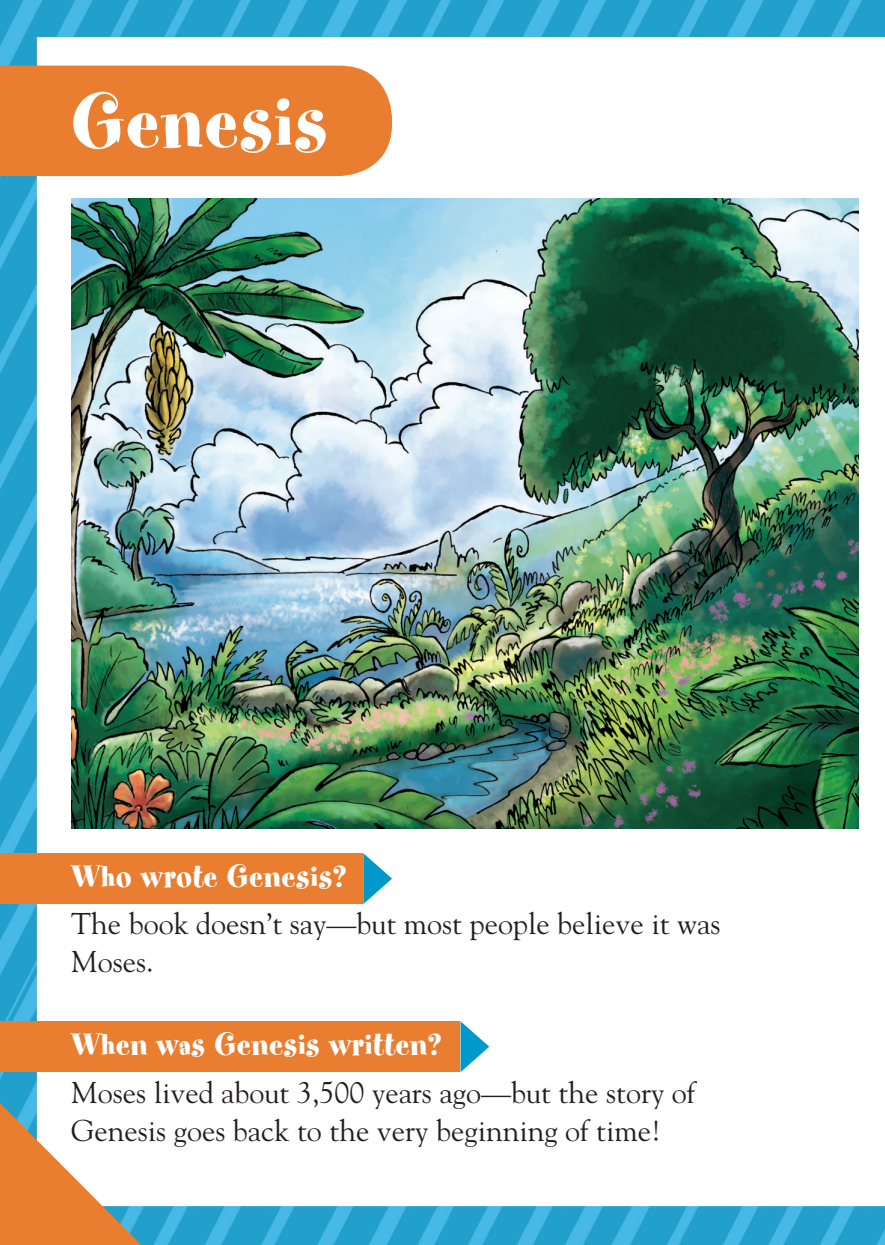
<style>
.page{position:relative;width:885px;height:1245px;background:#fff}
.page>*{position:absolute;margin:0;border:0;box-sizing:border-box;transform-origin:0 0}
.t1{font:85px "Spumoni LP";letter-spacing:.02em;color:#fff}
.t2{font:35px "Spumoni LP";letter-spacing:.02em;color:#fff}
.t3{font:30px/37.5px "Goudy";color:#231f20}
</style>
<div class="page">
<img style="left:0;top:0;width:885px;height:1245px">
<svg style="left:363px;top:853px;width:29px;height:51px"></svg>
<div style="left:0;top:853px;width:363px;height:51px;background:#e97d30"></div>
<svg style="left:460px;top:1021px;width:29px;height:51px"></svg>
<div style="left:0;top:1021px;width:460px;height:51px;background:#e97d30"></div>
<div style="left:0;top:66px;width:392px;height:110px;background:#e97d30"></div>
<img style="left:71px;top:199px;width:787px;height:630px">
<svg style="left:0;top:1072px;width:193px;height:173px"></svg>
<h1 class="t1" style="left:71px;top:79px;width:258px">Genesis</h1>
<p class="t2" style="left:71px;top:858px;width:277px">Who wrote Genesis?</p>
<p class="t3" style="left:71px;top:904px;width:651px">The book doesn’t say—but most people believe it was<br>Moses.</p>
<p class="t2" style="left:71px;top:1027px;width:372px">When was Genesis written?</p>
<p class="t3" style="left:71px;top:1073px;width:625px">Moses lived about 3,500 years ago—but the story of<br>Genesis goes back to the very beginning of time!</p>
</div>
